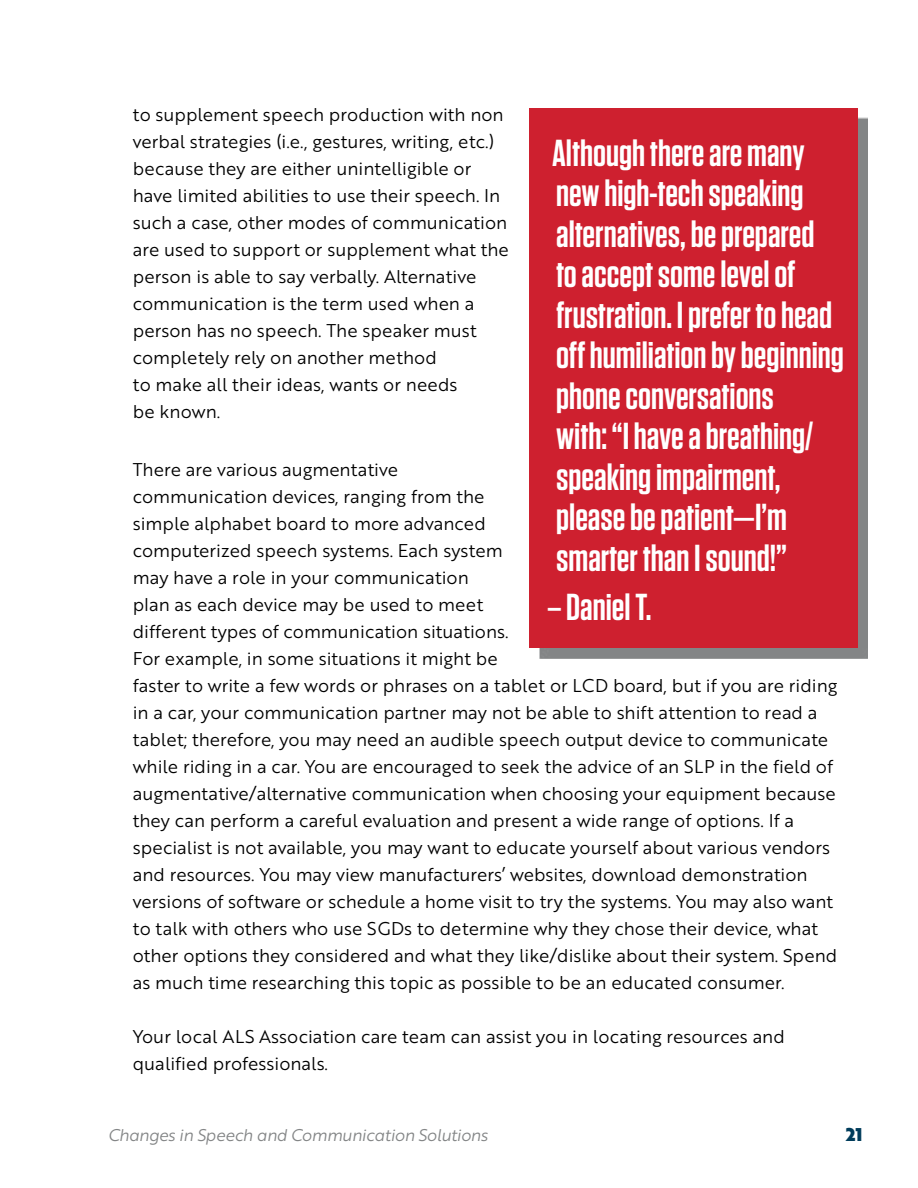
<style>
.page{position:relative;width:918px;height:1188px;background:#fff}
.page>*{position:absolute;margin:0;border:0;box-sizing:border-box;transform-origin:0 0}
.t1{font:600 37.5px/40.5px "Tungsten";color:#fff}
.t2{font:18px/27px "Brother 1816 Book";color:#000}
.t3{font:18px "Brother 1816 Black";color:#003c5b}
.t4{font:16.5px "Brother 1816 Book Italic";letter-spacing:-.02em;color:#838586}
</style>
<div class="page">
<div style="left:540px;top:117px;width:328px;height:541px;background:#838586"></div>
<div style="left:529px;top:108px;width:329px;height:540px;background:#ce202f"></div>
<p class="t2" style="left:133px;top:100px;width:378px">to supplement speech production with non verbal strategies (i.e., gestures, writing, etc.) because they are either unintelligible or have limited abilities to use their speech. In such a case, other modes of communication are used to support or supplement what the person is able to say verbally. Alternative communication is the term used when a person has no speech. The speaker must completely rely on another method<br>to make all their ideas, wants or needs<br>be known.</p>
<p class="t1" style="left:552px;top:133px;width:293px">Although there are many new high-tech speaking alternatives, be prepared<br>to accept some level of frustration. I prefer to head off humiliation by beginning phone conversations<br>with: “I have a breathing/ speaking impairment, please be patient—I’m smarter than I sound!”</p>
<h1 class="t1" style="left:547px;top:588px;width:106px">– Daniel T.</h1>
<p class="t2" style="left:133px;top:456px;width:706px">There are various augmentative<br>communication devices, ranging from the<br>simple alphabet board to more advanced<br>computerized speech systems. Each system<br>may have a role in your communication<br>plan as each device may be used to meet<br>different types of communication situations.<br>For example, in some situations it might be<br>faster to write a few words or phrases on a tablet or LCD board, but if you are riding in a car, your communication partner may not be able to shift attention to read a tablet; therefore, you may need an audible speech output device to communicate while riding in a car. You are encouraged to seek the advice of an SLP in the field of augmentative/alternative communication when choosing your equipment because they can perform a careful evaluation and present a wide range of options. If a specialist is not available, you may want to educate yourself about various vendors and resources. You may view manufacturers’ websites, download demonstration versions of software or schedule a home visit to try the systems. You may also want to talk with others who use SGDs to determine why they chose their device, what other options they considered and what they like/dislike about their system. Spend as much time researching this topic as possible to be an educated consumer.</p>
<p class="t2" style="left:133px;top:1023px;width:654px">Your local ALS Association care team can assist you in locating resources and qualified professionals.</p>
<p class="t4" style="left:108px;top:1123px;width:381px">Changes in Speech and Communication Solutions</p>
<p class="t3" style="left:846px;top:1121px;width:18px">21</p>
</div>
